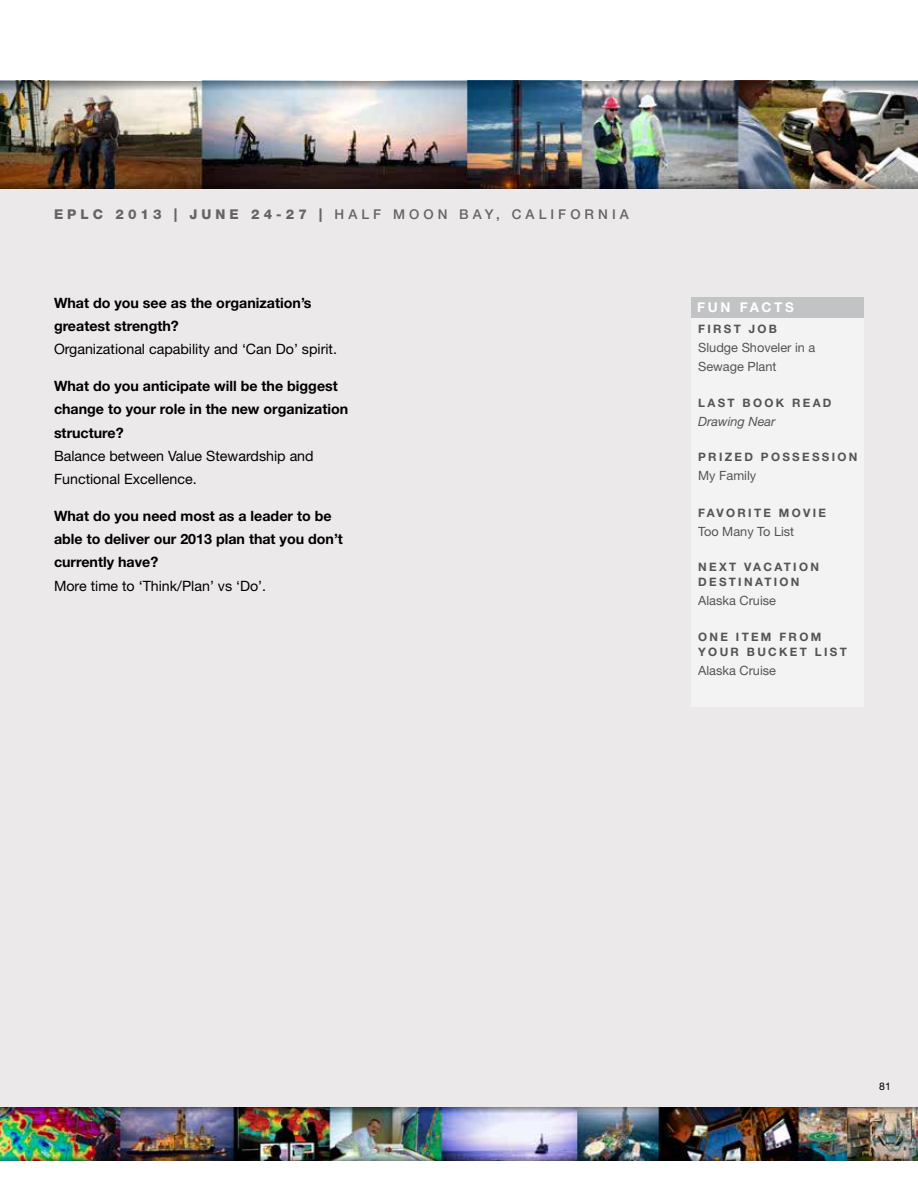
<style>
.page{position:relative;width:918px;height:1188px;background:#fff}
.page>*{position:absolute;margin:0;border:0;box-sizing:border-box;transform-origin:0 0}
.t1{font:700 14.25px/23.2px "Helvetica Neue";color:#000}
.t2{font:14.25px/23.2px "Helvetica Neue";color:#000}
.t3{font:500 13.5px "Helvetica Neue";letter-spacing:.3em;color:#6d6e71}
.t4{font:700 13.5px "Helvetica Neue";letter-spacing:.2em;color:#fff}
.t5{font:12.75px/19.2px "Helvetica Neue";color:#58595b}
.t6{font:italic 12.75px "Helvetica Neue";color:#58595b}
.t7{font:700 11.7px/15px "Helvetica Neue";letter-spacing:.2em;color:#58595b}
.t8{font:10.5px "Helvetica Neue";color:#000}
.s1{font-weight:800}
</style>
<div class="page">
<div style="left:0;top:120px;width:918px;height:1030px;background:#ebe9e9"></div>
<img style="left:0;top:90px;width:918px;height:90px">
<img style="left:0;top:81px;width:918px;height:9px">
<img style="left:0;top:180px;width:918px;height:9px">
<img style="left:0;top:1113px;width:918px;height:42px">
<img style="left:0;top:1107px;width:918px;height:6px">
<img style="left:0;top:1155px;width:918px;height:6px">
<div style="left:691px;top:297px;width:173px;height:409px;background:#f4f3f3"></div>
<p class="t3" style="left:54px;top:206px;width:576px"><span class="s1">EPLC 2013 | JUNE 24-27 |</span> HALF MOON BAY, CALIFORNIA</p>
<p class="t1" style="left:54px;top:291px;width:259px">What do you see as the organization’s greatest strength?</p>
<p class="t2" style="left:54px;top:338px;width:285px">Organizational capability and ‘Can Do’ spirit.</p>
<p class="t1" style="left:54px;top:374px;width:296px">What do you anticipate will be the biggest change to your role in the new organization structure?</p>
<p class="t2" style="left:54px;top:444px;width:261px">Balance between Value Stewardship and<br>Functional Excellence.</p>
<p class="t1" style="left:54px;top:504px;width:290px">What do you need most as a leader to be able to deliver our 2013 plan that you don’t currently have?</p>
<p class="t2" style="left:54px;top:574px;width:214px">More time to ‘Think/Plan’ vs ‘Do’.</p>
<p class="t4" style="left:697px;top:299px;width:98px">FUN FACTS</p>
<p class="t7" style="left:698px;top:321px;width:80px">FIRST JOB</p>
<p class="t5" style="left:698px;top:338px;width:119px">Sludge Shoveler in a<br>Sewage Plant</p>
<p class="t7" style="left:698px;top:395px;width:135px">LAST BOOK READ</p>
<p class="t6" style="left:698px;top:414px;width:79px">Drawing Near</p>
<p class="t7" style="left:698px;top:449px;width:161px">PRIZED POSSESSION</p>
<p class="t5" style="left:698px;top:466px;width:60px">My Family</p>
<p class="t7" style="left:698px;top:505px;width:129px">FAVORITE MOVIE</p>
<p class="t5" style="left:698px;top:522px;width:98px">Too Many To List</p>
<p class="t7" style="left:698px;top:559px;width:122px">NEXT VACATION<br>DESTINATION</p>
<p class="t5" style="left:698px;top:591px;width:79px">Alaska Cruise</p>
<p class="t7" style="left:698px;top:629px;width:150px">ONE ITEM FROM<br>YOUR BUCKET LIST</p>
<p class="t5" style="left:698px;top:661px;width:79px">Alaska Cruise</p>
<p class="t8" style="left:879px;top:1080px;width:13px">81</p>
</div>
